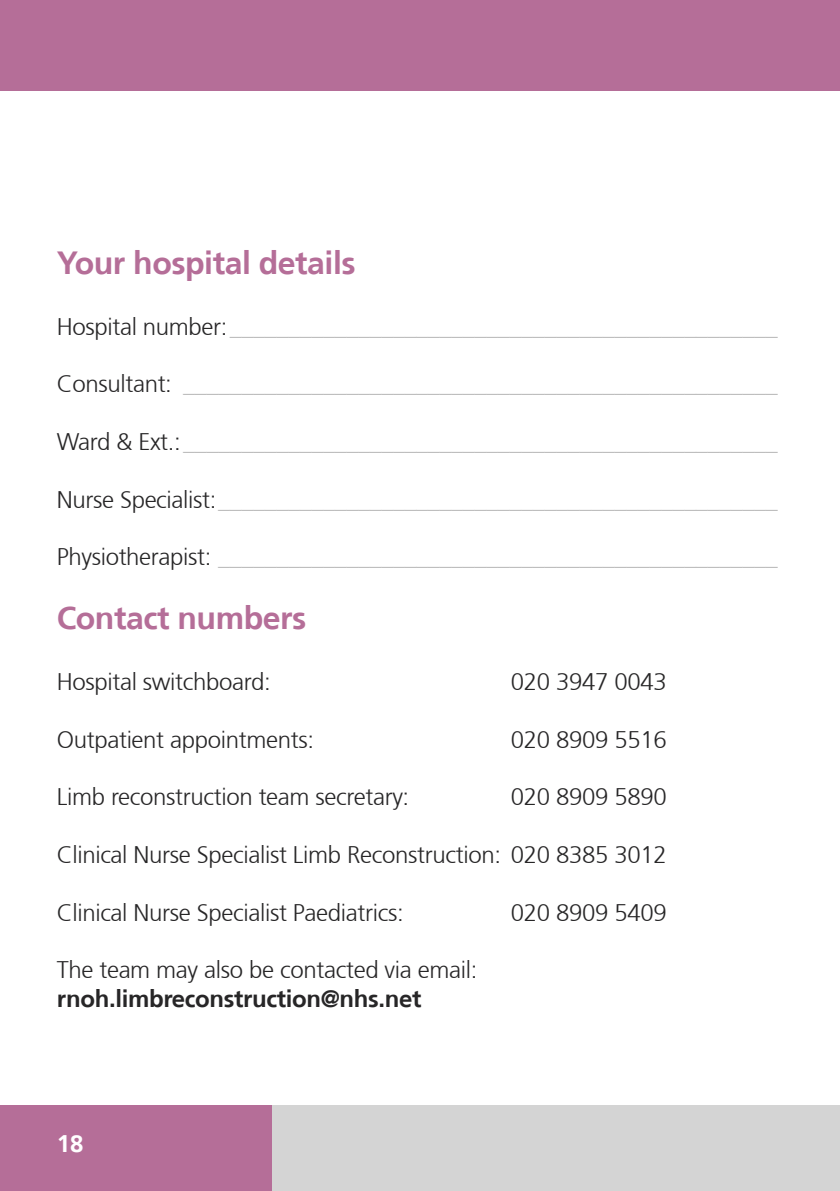
<style>
.page{position:relative;width:840px;height:1191px;background:#fff}
.page>*{position:absolute;margin:0;border:0;box-sizing:border-box;transform-origin:0 0}
.t1{font:700 32px "Frutiger 65";letter-spacing:-.015em;color:#b56e98}
.t2{font:300 24px "Frutiger 45";letter-spacing:-.015em;color:#bebebe}
.t3{font:300 24px "Frutiger 45";letter-spacing:-.015em;color:#272627}
.t4{font:700 24px "Frutiger 65";letter-spacing:-.015em;color:#272627}
.t5{font:700 24px "Frutiger 65";color:#fff}
.s1{color:#272627}
</style>
<div class="page">
<div style="left:0;top:0;width:839px;height:91px;background:#b56e98"></div>
<div style="left:0;top:1106px;width:272px;height:85px;background:#b56e98"></div>
<div style="left:272px;top:1106px;width:567px;height:85px;background:#d4d4d4"></div>
<h1 class="t1" style="left:57px;top:244px;width:300px">Your hospital details</h1>
<p class="t2" style="left:57px;top:313px;width:722px"><span class="s1">Hospital number:</span>_______________________________________________</p>
<p class="t2" style="left:57px;top:370px;width:722px"><span class="s1">Consultant:</span> ___________________________________________________</p>
<p class="t2" style="left:57px;top:428px;width:722px"><span class="s1">Ward &amp; Ext.:</span>___________________________________________________</p>
<p class="t2" style="left:57px;top:486px;width:722px"><span class="s1">Nurse Specialist:</span>________________________________________________</p>
<p class="t2" style="left:57px;top:543px;width:722px"><span class="s1">Physiotherapist:</span> ________________________________________________</p>
<h1 class="t1" style="left:57px;top:599px;width:251px">Contact numbers</h1>
<p class="t3" style="left:57px;top:668px;width:215px">Hospital switchboard:</p>
<p class="t3" style="left:510px;top:668px;width:157px">020 3947 0043</p>
<p class="t3" style="left:57px;top:726px;width:259px">Outpatient appointments:</p>
<p class="t3" style="left:510px;top:726px;width:157px">020 8909 5516</p>
<p class="t3" style="left:57px;top:783px;width:354px">Limb reconstruction team secretary:</p>
<p class="t3" style="left:510px;top:783px;width:157px">020 8909 5890</p>
<p class="t3" style="left:57px;top:841px;width:611px">Clinical Nurse Specialist Limb Reconstruction: 020 8385 3012</p>
<p class="t3" style="left:57px;top:898px;width:348px">Clinical Nurse Specialist Paediatrics:</p>
<p class="t3" style="left:510px;top:898px;width:157px">020 8909 5409</p>
<p class="t3" style="left:57px;top:956px;width:422px">The team may also be contacted via email:</p>
<p class="t4" style="left:57px;top:984px;width:366px">rnoh.limbreconstruction@nhs.net</p>
<p class="t5" style="left:57px;top:1129px;width:28px">18</p>
</div>
